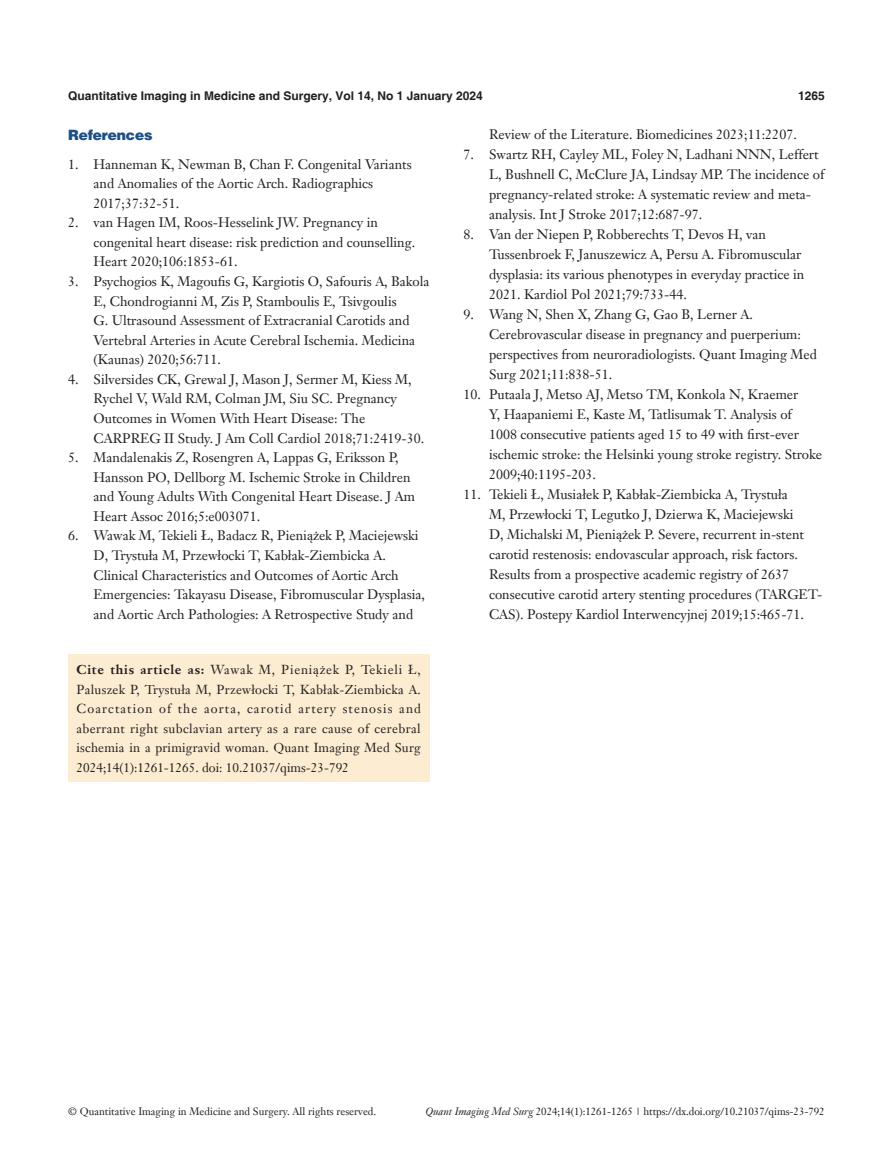
<style>
.page{position:relative;width:893px;height:1170px;background:#fff}
.page>*{position:absolute;margin:0;border:0;box-sizing:border-box;transform-origin:0 0}
.t1{font:900 14.25px "Helvetica";color:#1c5085}
.t2{font:13.5px/20px "Janson Text LT";color:#231f20}
.t3{font:12.75px/19.5px "Janson Text LT";color:#231f20;text-align:justify}
.t4{font:700 12px "Helvetica";color:#231f20}
.t5{font:10.5px "Janson Text LT";color:#231f20}
.s1{font-family:"Times New Roman"}
.s2{font-weight:700}
.s3{font-style:italic}
</style>
<div class="page">
<div style="left:68px;top:654px;width:361px;height:127px;background:#fcedd2"></div>
<p class="t4" style="left:68px;top:88px;width:416px">Quantitative Imaging in Medicine and Surgery, Vol 14, No 1 January 2024</p>
<p class="t4" style="left:798px;top:88px;width:28px">1265</p>
<p class="t1" style="left:68px;top:126px;width:86px">References</p>
<p class="t2" style="left:94px;top:154px;width:320px;line-height:19.5px;text-indent:-26px">1. Hanneman K, Newman B, Chan F. Congenital Variants and Anomalies of the Aortic Arch. Radiographics<br>2017;37:32-51.</p>
<p class="t2" style="left:94px;top:213px;width:323px;line-height:19.5px;text-indent:-26px">2. van Hagen IM, Roos-Hesselink JW. Pregnancy in congenital heart disease: risk prediction and counselling.<br>Heart 2020;106:1853-61.</p>
<p class="t2" style="left:94px;top:271px;width:337px;line-height:19.5px;text-indent:-26px">3. Psychogios K, Magoufis G, Kargiotis O, Safouris A, Bakola E, Chondrogianni M, Zis P, Stamboulis E, Tsivgoulis<br>G. Ultrasound Assessment of Extracranial Carotids and Vertebral Arteries in Acute Cerebral Ischemia. Medicina (Kaunas) 2020;56:711.</p>
<p class="t2" style="left:94px;top:369px;width:332px;line-height:19.5px;text-indent:-26px">4. Silversides CK, Grewal J, Mason J, Sermer M, Kiess M, Rychel V, Wald RM, Colman JM, Siu SC. Pregnancy Outcomes in Women With Heart Disease: The CARPREG II Study. J Am Coll Cardiol 2018;71:2419-30.</p>
<p class="t2" style="left:94px;top:447px;width:323px;line-height:19.5px;text-indent:-26px">5. Mandalenakis Z, Rosengren A, Lappas G, Eriksson P, Hansson PO, Dellborg M. Ischemic Stroke in Children and Young Adults With Congenital Heart Disease. J Am Heart Assoc 2016;5:e003071.</p>
<p class="t2" style="left:94px;top:526px;width:333px;line-height:19.5px;text-indent:-26px">6. Wawak M, Tekieli Ł, Badacz R, Pien<span class="s1">iąż</span>ek P, Maciejewski D, Trystuła M, Przewłocki T, Kabłak-Ziembicka A.<br>Clinical Characteristics and Outcomes of Aortic Arch Emergencies: Takayasu Disease, Fibromuscular Dysplasia, and Aortic Arch Pathologies: A Retrospective Study and</p>
<p class="t3" style="left:77px;top:659px;width:346px"><span class="s2">Cite this article as:</span> Wawak M, Pieni<span class="s1">ąż</span>ek P, Tekieli Ł, Paluszek P, Trystuła M, Przewłocki T, Kabłak-Ziembicka A.<br>Coarctation of the aorta, carotid artery stenosis and aberrant right subclavian artery as a rare cause of cerebral ischemia in a primigravid woman. Quant Imaging Med Surg 2024;14(1):1261-1265. doi: 10.21037/qims-23-792</p>
<p class="t2" style="left:489px;top:125px;width:309px">Review of the Literature. Biomedicines 2023;11:2207.</p>
<p class="t2" style="left:489px;top:144px;width:337px;text-indent:-26px">7. Swartz RH, Cayley ML, Foley N, Ladhani NNN, Leffert L, Bushnell C, McClure JA, Lindsay MP. The incidence of pregnancy-related stroke: A systematic review and meta&shy;analysis. Int J Stroke 2017;12:687-97.</p>
<p class="t2" style="left:489px;top:224px;width:317px;text-indent:-26px">8. Van der Niepen P, Robberechts T, Devos H, van Tussenbroek F, Januszewicz A, Persu A. Fibromuscular dysplasia: its various phenotypes in everyday practice in 2021. Kardiol Pol 2021;79:733-44.</p>
<p class="t2" style="left:489px;top:304px;width:329px;text-indent:-26px">9. Wang N, Shen X, Zhang G, Gao B, Lerner A.<br>Cerebrovascular disease in pregnancy and puerperium: perspectives from neuroradiologists. Quant Imaging Med Surg 2021;11:838-51.</p>
<p class="t2" style="left:489px;top:384px;width:335px;text-indent:-26px">10. Putaala J, Metso AJ, Metso TM, Konkola N, Kraemer<br>Y, Haapaniemi E, Kaste M, Tatlisumak T. Analysis of 1008 consecutive patients aged 15 to 49 with first-ever ischemic stroke: the Helsinki young stroke registry. Stroke 2009;40:1195-203.</p>
<p class="t2" style="left:489px;top:484px;width:335px;text-indent:-26px">11. Tekieli Ł, Musiałek P, Kabłak-Ziembicka A, Trystuła<br>M, Przewłocki T, Legutko J, Dzierwa K, Maciejewski<br>D, Michalski M, Pieni<span class="s1">ąż</span>ek P. Severe, recurrent in-stent carotid restenosis: endovascular approach, risk factors.<br>Results from a prospective academic registry of 2637 consecutive carotid artery stenting procedures (TARGET-CAS). Postepy Kardiol Interwencyjnej 2019;15:465-71.</p>
<p class="t5" style="left:68px;top:1104px;width:310px">© Quantitative Imaging in Medicine and Surgery. All rights reserved.</p>
<p class="t5" style="left:425px;top:1104px;width:401px"><span class="s3">Quant Imaging Med Surg</span> 2024;14(1):1261-1265 | https://dx.doi.org/10.21037/qims-23-792</p>
</div>
